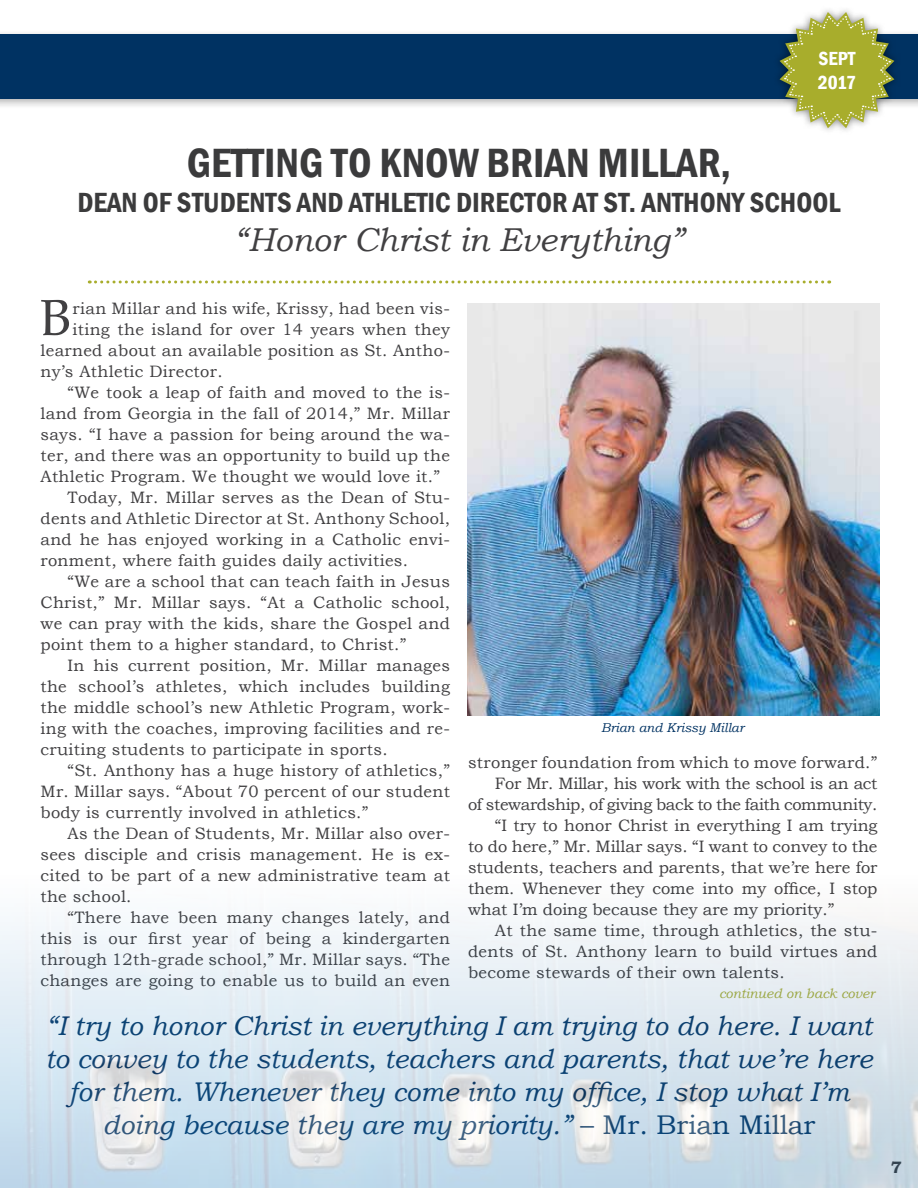
<style>
.page{position:relative;width:918px;height:1188px;background:#fff}
.page>*{position:absolute;margin:0;border:0;box-sizing:border-box;transform-origin:0 0}
.t1{font:50.85px "Palatino Linotype";color:#414042}
.t2{font:600 condensed 42px "Franklin Gothic";color:#3b3b3c}
.t3{font:italic 33px "Bookman Old Style";color:#414042}
.t4{font:600 condensed 28.5px "Franklin Gothic";color:#3b3b3c}
.t5{font:italic 27px/33px "Bookman Old Style";color:#0e3d6b;text-align:center}
.t6{font:600 condensed 19.5px/23.4px "Franklin Gothic";color:#fff}
.t7{font:16.5px "Bookman Old Style";letter-spacing:.02em;color:#414042}
.t8{font:16.5px "Bookman Old Style";color:#414042}
.t9{font:16.5px "Bookman Old Style";letter-spacing:-.02em;color:#414042}
.t10{font:700 16.5px "Bookman Old Style";color:#414042}
.t11{font:italic 13.5px "Bookman Old Style";color:#aeb33f}
.t12{font:italic 12.75px "Bookman Old Style";color:#003262}
.s1{font-style:normal}
</style>
<div class="page">
<div style="left:0;top:29px;width:918px;height:81px;background:#000;opacity:.3"></div>
<div style="left:0;top:34px;width:918px;height:65px;background:#003262"></div>
<div style="left:772px;top:5px;width:129px;height:131px;background:#000;opacity:.51"></div>
<svg style="left:780px;top:12px;width:114px;height:116px"></svg>
<svg style="left:89px;top:280px;width:734px;height:4px"></svg>
<img style="left:467px;top:304px;width:412px;height:412px">
<img style="left:0;top:922px;width:918px;height:266px">
<p class="t6" style="left:818px;top:47px;width:40px">SEPT<br>2017</p>
<h2 class="t2" style="left:187px;top:135px;width:546px">GETTING TO KNOW BRIAN MILLAR,</h2>
<h3 class="t4" style="left:77px;top:183px;width:765px">DEAN OF STUDENTS AND ATHLETIC DIRECTOR AT ST. ANTHONY SCHOOL</h3>
<h3 class="t3" style="left:234px;top:218px;width:452px">“Honor Christ in Everything”</h3>
<h1 class="t1" style="left:40px;top:282px;width:33px">B</h1>
<p class="t7" style="left:73px;top:298px;width:379px">rian Millar and his wife, Krissy, had been vis-</p>
<p class="t7" style="left:73px;top:319px;width:379px">iting the island for over 14 years when they</p>
<p class="t7" style="left:41px;top:340px;width:411px">learned about an available position as St. Antho-</p>
<p class="t7" style="left:41px;top:361px;width:184px">ny’s Athletic Director.</p>
<p class="t7" style="left:67px;top:382px;width:384px">“We took a leap of faith and moved to the is-</p>
<p class="t7" style="left:41px;top:403px;width:411px">land from Georgia in the fall of 2014,” Mr. Millar</p>
<p class="t7" style="left:41px;top:424px;width:411px">says. “I have a passion for being around the wa-</p>
<p class="t7" style="left:41px;top:445px;width:411px">ter, and there was an opportunity to build up the</p>
<p class="t7" style="left:41px;top:466px;width:401px">Athletic Program. We thought we would love it.”</p>
<p class="t7" style="left:67px;top:487px;width:384px">Today, Mr. Millar serves as the Dean of Stu-</p>
<p class="t7" style="left:41px;top:508px;width:411px">dents and Athletic Director at St. Anthony School,</p>
<p class="t7" style="left:41px;top:529px;width:411px">and he has enjoyed working in a Catholic envi-</p>
<p class="t7" style="left:41px;top:550px;width:369px">ronment, where faith guides daily activities.</p>
<p class="t7" style="left:67px;top:571px;width:384px">“We are a school that can teach faith in Jesus</p>
<p class="t7" style="left:41px;top:592px;width:411px">Christ,” Mr. Millar says. “At a Catholic school,</p>
<p class="t7" style="left:41px;top:613px;width:411px">we can pray with the kids, share the Gospel and</p>
<p class="t7" style="left:41px;top:634px;width:367px">point them to a higher standard, to Christ.”</p>
<p class="t7" style="left:67px;top:655px;width:384px">In his current position, Mr. Millar manages</p>
<p class="t7" style="left:41px;top:676px;width:411px">the school’s athletes, which includes building</p>
<p class="t7" style="left:41px;top:697px;width:411px">the middle school’s new Athletic Program, work-</p>
<p class="t7" style="left:41px;top:718px;width:411px">ing with the coaches, improving facilities and re-</p>
<p class="t7" style="left:41px;top:739px;width:349px">cruiting students to participate in sports.</p>
<p class="t7" style="left:67px;top:760px;width:384px">“St. Anthony has a huge history of athletics,”</p>
<p class="t7" style="left:41px;top:781px;width:411px">Mr. Millar says. “About 70 percent of our student</p>
<p class="t7" style="left:41px;top:802px;width:330px">body is currently involved in athletics.”</p>
<p class="t7" style="left:67px;top:823px;width:384px">As the Dean of Students, Mr. Millar also over-</p>
<p class="t7" style="left:41px;top:844px;width:411px">sees disciple and crisis management. He is ex-</p>
<p class="t7" style="left:41px;top:865px;width:411px">cited to be part of a new administrative team at</p>
<p class="t7" style="left:41px;top:886px;width:93px">the school.</p>
<p class="t7" style="left:67px;top:907px;width:384px">“There have been many changes lately, and</p>
<p class="t7" style="left:41px;top:928px;width:411px">this is our first year of being a kindergarten</p>
<p class="t7" style="left:41px;top:949px;width:411px">through 12th-grade school,” Mr. Millar says. “The</p>
<p class="t7" style="left:41px;top:970px;width:411px">changes are going to enable us to build an even</p>
<p class="t12" style="left:601px;top:719px;width:145px">Brian and Krissy Millar</p>
<p class="t7" style="left:468px;top:752px;width:411px">stronger foundation from which to move forward.”</p>
<p class="t9" style="left:495px;top:773px;width:384px">For Mr. Millar, his work with the school is an act</p>
<p class="t9" style="left:468px;top:794px;width:411px">of stewardship, of giving back to the faith community.</p>
<p class="t8" style="left:495px;top:815px;width:384px">“I try to honor Christ in everything I am trying</p>
<p class="t8" style="left:468px;top:836px;width:411px">to do here,” Mr. Millar says. “I want to convey to the</p>
<p class="t8" style="left:468px;top:857px;width:411px">students, teachers and parents, that we’re here for</p>
<p class="t8" style="left:468px;top:878px;width:411px">them. Whenever they come into my office, I stop</p>
<p class="t8" style="left:468px;top:899px;width:368px">what I’m doing because they are my priority.”</p>
<p class="t7" style="left:495px;top:920px;width:384px">At the same time, through athletics, the stu-</p>
<p class="t7" style="left:468px;top:941px;width:411px">dents of St. Anthony learn to build virtues and</p>
<p class="t7" style="left:468px;top:962px;width:318px">become stewards of their own talents.</p>
<p class="t11" style="left:719px;top:984px;width:157px">continued on back cover</p>
<p class="t5" style="left:45px;top:1009px;width:829px">“I try to honor Christ in everything I am trying to do here. I want to convey to the students, teachers and parents, that we’re here for them. Whenever they come into my office, I stop what I’m doing because they are my priority.” <span class="s1">– Mr. Brian Millar</span></p>
<p class="t10" style="left:891px;top:1155px;width:12px">7</p>
</div>
